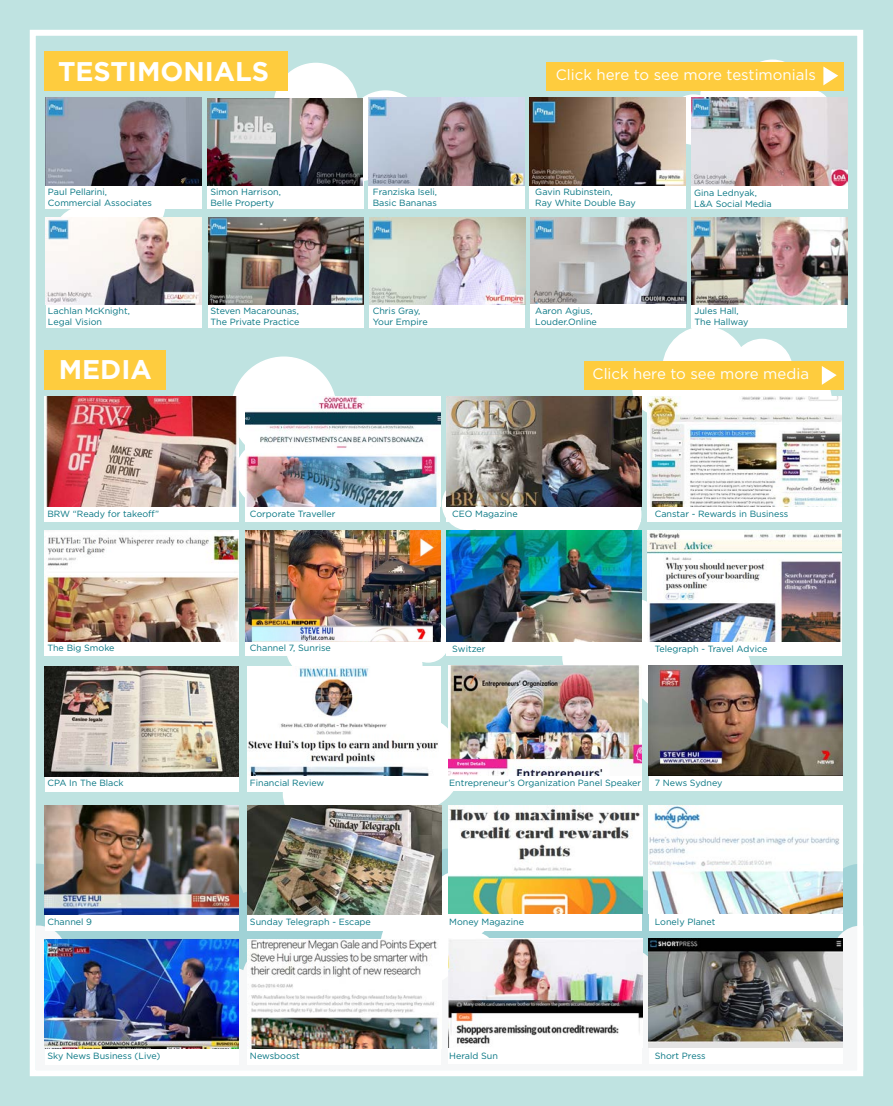
<style>
.page{position:relative;width:893px;height:1106px;background:#bfe3e1}
.page>*{position:absolute;margin:0;border:0;box-sizing:border-box;transform-origin:0 0}
.t1{font:700 27px "Gotham";color:#fff}
.t2{font:15px "Gotham";color:#fff}
.t3{font:9px "Gotham";color:#057582}
</style>
<div class="page">
<svg style="left:37px;top:848px;width:819px;height:77px;fill:#a0d2d6"></svg>
<svg style="left:37px;top:925px;width:819px;height:144px;background:#d7e9ec"></svg>
<div style="left:30px;top:30px;width:833px;height:1046px;border:6px solid #fff"></div>
<svg style="left:380px;top:870px;width:118px;height:116px;background:#f3f6f6"></svg>
<svg style="left:561px;top:597px;width:191px;height:116px;background:#eef0f0"></svg>
<svg style="left:278px;top:588px;width:185px;height:239px"></svg>
<svg style="left:233px;top:356px;width:102px;height:152px"></svg>
<svg style="left:49px;top:208px;width:118px;height:9px"></svg>
<svg style="left:273px;top:62px;width:153px;height:122px"></svg>
<div style="left:45px;top:51px;width:243px;height:39px;background:#fecc3e"></div>
<div style="left:448px;top:666px;width:194px;height:125px;background:#fff"></div>
<img style="left:448px;top:666px;width:193px;height:109px">
<div style="left:649px;top:666px;width:194px;height:125px;background:#fff"></div>
<img style="left:649px;top:666px;width:194px;height:109px">
<div style="left:247px;top:666px;width:194px;height:125px;background:#fff"></div>
<img style="left:248px;top:666px;width:190px;height:109px">
<div style="left:45px;top:666px;width:194px;height:125px;background:#fff"></div>
<img style="left:45px;top:666px;width:194px;height:110px">
<div style="left:447px;top:530px;width:194px;height:126px;background:#fff"></div>
<img style="left:447px;top:562px;width:194px;height:79px">
<div style="left:647px;top:530px;width:195px;height:125px;background:#fff"></div>
<img style="left:648px;top:533px;width:194px;height:108px">
<img style="left:837px;top:396px;width:5px;height:111px">
<div style="left:246px;top:530px;width:194px;height:126px;background:#fff"></div>
<img style="left:246px;top:530px;width:194px;height:111px">
<div style="left:246px;top:396px;width:194px;height:125px;background:#fff"></div>
<img style="left:246px;top:396px;width:194px;height:111px">
<div style="left:45px;top:530px;width:194px;height:126px;background:#fff"></div>
<img style="left:46px;top:530px;width:193px;height:111px">
<div style="left:45px;top:396px;width:194px;height:125px;background:#fff"></div>
<img style="left:45px;top:396px;width:194px;height:111px">
<div style="left:448px;top:805px;width:194px;height:125px;background:#fff"></div>
<img style="left:448px;top:805px;width:194px;height:109px">
<div style="left:649px;top:805px;width:194px;height:125px;background:#fff"></div>
<img style="left:649px;top:805px;width:193px;height:109px">
<div style="left:247px;top:805px;width:194px;height:125px;background:#fff"></div>
<img style="left:247px;top:805px;width:194px;height:109px">
<div style="left:45px;top:805px;width:194px;height:125px;background:#fff"></div>
<img style="left:45px;top:805px;width:194px;height:109px">
<div style="left:448px;top:938px;width:194px;height:125px;background:#fff"></div>
<img style="left:448px;top:938px;width:194px;height:109px">
<div style="left:649px;top:938px;width:194px;height:125px;background:#fff"></div>
<img style="left:649px;top:938px;width:193px;height:109px">
<div style="left:247px;top:939px;width:194px;height:125px;background:#fff"></div>
<img style="left:247px;top:939px;width:191px;height:109px">
<div style="left:45px;top:939px;width:194px;height:125px;background:#fff"></div>
<img style="left:45px;top:939px;width:194px;height:109px">
<div style="left:546px;top:62px;width:298px;height:28px;background:#fecc3e"></div>
<svg style="left:668px;top:59px;width:170px;height:100px"></svg>
<div style="left:584px;top:361px;width:260px;height:28px;background:#fecc3e"></div>
<img style="left:442px;top:325px;width:395px;height:237px">
<div style="left:45px;top:350px;width:121px;height:39px;background:#fecc3e"></div>
<div style="left:691px;top:98px;width:156px;height:110px;background:#fff"></div>
<img style="left:691px;top:98px;width:156px;height:87px">
<div style="left:368px;top:98px;width:156px;height:110px;background:#fff"></div>
<img style="left:368px;top:98px;width:156px;height:87px">
<div style="left:207px;top:98px;width:156px;height:110px;background:#fff"></div>
<img style="left:207px;top:98px;width:156px;height:88px">
<div style="left:529px;top:98px;width:156px;height:110px;background:#fff"></div>
<img style="left:529px;top:98px;width:156px;height:87px">
<div style="left:46px;top:98px;width:156px;height:110px;background:#fff"></div>
<img style="left:46px;top:98px;width:156px;height:87px">
<div style="left:692px;top:217px;width:155px;height:111px;background:#fff"></div>
<img style="left:692px;top:217px;width:155px;height:88px">
<div style="left:369px;top:217px;width:156px;height:111px;background:#fff"></div>
<img style="left:369px;top:217px;width:156px;height:87px">
<div style="left:530px;top:217px;width:156px;height:111px;background:#fff"></div>
<img style="left:530px;top:217px;width:156px;height:87px">
<div style="left:208px;top:217px;width:156px;height:111px;background:#fff"></div>
<img style="left:208px;top:217px;width:156px;height:87px">
<div style="left:46px;top:217px;width:155px;height:111px;background:#fff"></div>
<img style="left:46px;top:217px;width:155px;height:87px">
<p class="t1" style="left:58px;top:53px;width:213px">TESTIMONIALS</p>
<p class="t2" style="left:556px;top:66px;width:261px">Click here to see more testimonials</p>
<p class="t3" style="left:48px;top:186px;width:61px">Paul Pellarini,</p>
<p class="t3" style="left:48px;top:197px;width:105px">Commercial Associates</p>
<p class="t3" style="left:210px;top:186px;width:72px">Simon Harrison,</p>
<p class="t3" style="left:210px;top:197px;width:65px">Belle Property</p>
<p class="t3" style="left:373px;top:186px;width:66px">Franziska Iseli,</p>
<p class="t3" style="left:373px;top:197px;width:66px">Basic Bananas</p>
<p class="t3" style="left:535px;top:186px;width:79px">Gavin Rubinstein,</p>
<p class="t3" style="left:535px;top:197px;width:102px">Ray White Double Bay</p>
<p class="t3" style="left:694px;top:187px;width:64px">Gina Lednyak,</p>
<p class="t3" style="left:694px;top:198px;width:79px">L&amp;A Social Media</p>
<p class="t3" style="left:48px;top:305px;width:83px">Lachlan McKnight,</p>
<p class="t3" style="left:48px;top:316px;width:56px">Legal Vision</p>
<p class="t3" style="left:210px;top:305px;width:90px">Steven Macarounas,</p>
<p class="t3" style="left:210px;top:316px;width:91px">The Private Practice</p>
<p class="t3" style="left:373px;top:305px;width:49px">Chris Gray,</p>
<p class="t3" style="left:373px;top:316px;width:56px">Your Empire</p>
<p class="t3" style="left:535px;top:305px;width:59px">Aaron Agius,</p>
<p class="t3" style="left:535px;top:316px;width:63px">Louder.Online</p>
<p class="t3" style="left:694px;top:305px;width:46px">Jules Hall,</p>
<p class="t3" style="left:694px;top:316px;width:55px">The Hallway</p>
<p class="t1" style="left:59px;top:351px;width:95px">MEDIA</p>
<p class="t2" style="left:593px;top:364px;width:218px">Click here to see more media</p>
<p class="t3" style="left:47px;top:508px;width:113px">BRW “Ready for takeoff”</p>
<p class="t3" style="left:47px;top:642px;width:69px">The Big Smoke</p>
<p class="t3" style="left:250px;top:508px;width:87px">Corporate Traveller</p>
<p class="t3" style="left:250px;top:642px;width:82px">Channel 7, Sunrise</p>
<p class="t3" style="left:452px;top:508px;width:67px">CEO Magazine</p>
<p class="t3" style="left:452px;top:642px;width:35px">Switzer</p>
<p class="t3" style="left:655px;top:508px;width:135px">Canstar - Rewards in Business</p>
<p class="t3" style="left:655px;top:642px;width:114px">Telegraph - Travel Advice</p>
<p class="t3" style="left:47px;top:777px;width:78px">CPA In The Black</p>
<p class="t3" style="left:250px;top:777px;width:76px">Financial Review</p>
<p class="t3" style="left:449px;top:777px;width:193px">Entrepreneur’s Organization Panel Speaker</p>
<p class="t3" style="left:655px;top:777px;width:69px">7 News Sydney</p>
<p class="t3" style="left:47px;top:916px;width:46px">Channel 9</p>
<p class="t3" style="left:250px;top:916px;width:122px">Sunday Telegraph - Escape</p>
<p class="t3" style="left:449px;top:916px;width:76px">Money Magazine</p>
<p class="t3" style="left:655px;top:916px;width:62px">Lonely Planet</p>
<p class="t3" style="left:47px;top:1049px;width:114px">Sky News Business (Live)</p>
<p class="t3" style="left:250px;top:1049px;width:51px">Newsboost</p>
<p class="t3" style="left:449px;top:1049px;width:50px">Herald Sun</p>
<p class="t3" style="left:655px;top:1049px;width:52px">Short Press</p>
</div>
